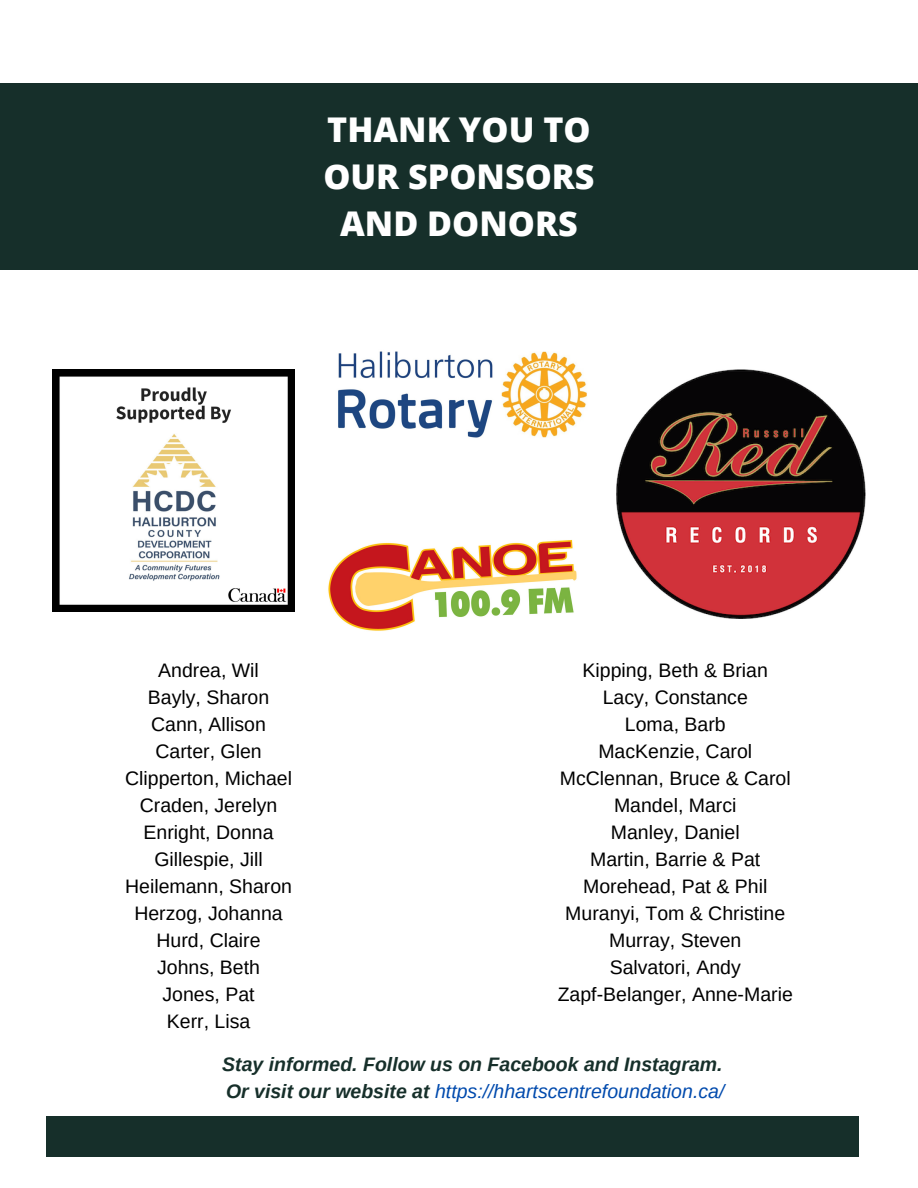
<style>
.page{position:relative;width:918px;height:1188px;background:#fff}
.page>*{position:absolute;margin:0;border:0;box-sizing:border-box;transform-origin:0 0}
.t1{font:800 34.05px "Open Sans";color:#fff}
.t2{font:19.5px "Arimo";color:#000}
.t3{font:italic 19.5px "Arimo";color:#004aad}
.t4{font:italic 700 19.5px "Arimo";color:#162f2a}
.s1{font-weight:700;color:#162f2a}
</style>
<div class="page">
<div style="left:46px;top:1117px;width:813px;height:40px;background:#162f2a"></div>
<div style="left:0;top:84px;width:918px;height:186px;background:#162f2a"></div>
<img style="left:53px;top:370px;width:242px;height:242px">
<img style="left:617px;top:370px;width:248px;height:248px">
<img style="left:338px;top:351px;width:249px;height:87px">
<img style="left:328px;top:540px;width:249px;height:91px">
<p class="t1" style="left:327px;top:105px;width:265px">THANK YOU TO</p>
<p class="t1" style="left:323px;top:152px;width:273px">OUR SPONSORS</p>
<p class="t1" style="left:340px;top:200px;width:239px">AND DONORS</p>
<p class="t2" style="left:158px;top:660px;width:102px">Andrea, Wil</p>
<p class="t2" style="left:148px;top:687px;width:123px">Bayly, Sharon</p>
<p class="t2" style="left:151px;top:714px;width:116px">Cann, Allison</p>
<p class="t2" style="left:156px;top:741px;width:108px">Carter, Glen</p>
<p class="t2" style="left:125px;top:768px;width:168px">Clipperton, Michael</p>
<p class="t2" style="left:140px;top:795px;width:139px">Craden, Jerelyn</p>
<p class="t2" style="left:144px;top:822px;width:132px">Enright, Donna</p>
<p class="t2" style="left:154px;top:849px;width:110px">Gillespie, Jill</p>
<p class="t2" style="left:125px;top:876px;width:168px">Heilemann, Sharon</p>
<p class="t2" style="left:134px;top:903px;width:150px">Herzog, Johanna</p>
<p class="t2" style="left:157px;top:930px;width:105px">Hurd, Claire</p>
<p class="t2" style="left:157px;top:957px;width:104px">Johns, Beth</p>
<p class="t2" style="left:163px;top:984px;width:94px">Jones, Pat</p>
<p class="t2" style="left:167px;top:1011px;width:85px">Kerr, Lisa</p>
<p class="t2" style="left:583px;top:660px;width:187px">Kipping, Beth &amp; Brian</p>
<p class="t2" style="left:603px;top:687px;width:147px">Lacy, Constance</p>
<p class="t2" style="left:625px;top:714px;width:102px">Loma, Barb</p>
<p class="t2" style="left:598px;top:741px;width:155px">MacKenzie, Carol</p>
<p class="t2" style="left:560px;top:768px;width:232px">McClennan, Bruce &amp; Carol</p>
<p class="t2" style="left:614px;top:795px;width:124px">Mandel, Marci</p>
<p class="t2" style="left:611px;top:822px;width:130px">Manley, Daniel</p>
<p class="t2" style="left:590px;top:849px;width:172px">Martin, Barrie &amp; Pat</p>
<p class="t2" style="left:583px;top:876px;width:186px">Morehead, Pat &amp; Phil</p>
<p class="t2" style="left:565px;top:903px;width:221px">Muranyi, Tom &amp; Christine</p>
<p class="t2" style="left:609px;top:930px;width:134px">Murray, Steven</p>
<p class="t2" style="left:610px;top:957px;width:133px">Salvatori, Andy</p>
<p class="t2" style="left:558px;top:984px;width:237px">Zapf-Belanger, Anne-Marie</p>
<p class="t4" style="left:222px;top:1054px;width:502px">Stay informed. Follow us on Facebook and Instagram.</p>
<p class="t3" style="left:226px;top:1081px;width:500px"><span class="s1">Or visit our website at</span> https://hhartscentrefoundation.ca/</p>
</div>
